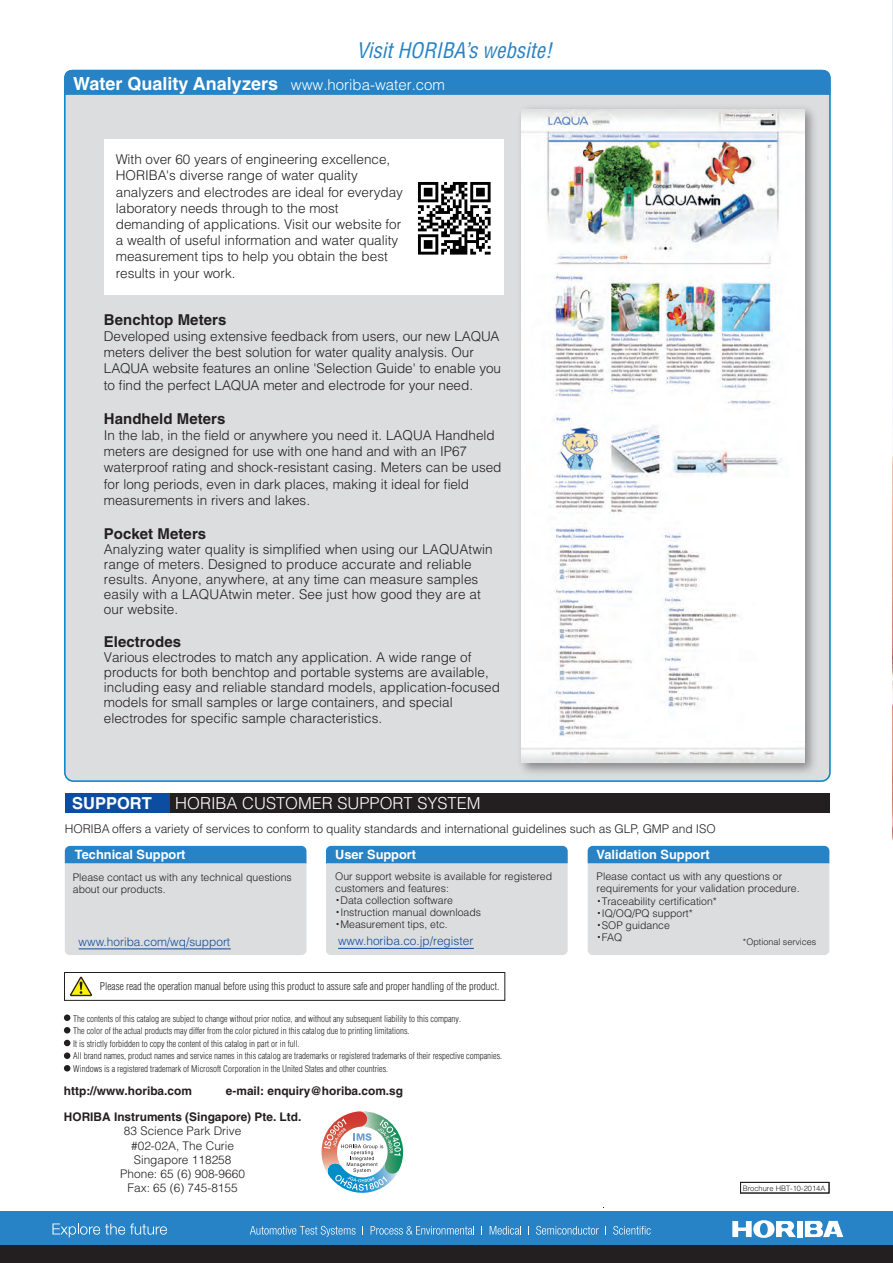
<style>
.page{position:relative;width:893px;height:1263px;background:#fff}
.page>*{position:absolute;margin:0;border:0;box-sizing:border-box;transform-origin:0 0}
.t1{font:italic condensed 21px "Helvetica LT Std";color:#2783c5}
.t2{font:700 18px "Helvetica LT Std";color:#fff}
.t3{font:300 16.5px "Helvetica LT Std";color:#fff}
.t4{font:700 16.5px "Helvetica LT Std";color:#fff}
.t5{font:700 15px "Helvetica LT Std";letter-spacing:.005em;color:#231f20}
.t6{font:300 13.5px/16.2px "Helvetica LT Std";color:#231f20}
.t7{font:700 12.75px "Helvetica LT Std";color:#fff}
.t8{font:300 12px "Helvetica LT Std";letter-spacing:-.005em;color:#231f20}
.t9{font:700 11.85px/26px "Helvetica LT Std";color:#231f20}
.t10{font:300 11.85px/14.2px "Helvetica LT Std";color:#231f20;text-align:center}
.t11{font:300 11.85px "Helvetica LT Std";color:#0d4da1}
.t12{font:300 10.5px/12px "Helvetica LT Std";color:#231f20}
.t13{font:300 condensed 10.5px "Helvetica LT Std";color:#231f20}
.t14{font:300 condensed 9px/12.6px "Helvetica LT Std";color:#231f20}
.t15{font:300 9px "Helvetica LT Std";color:#231f20}
.t16{font:300 7.5px "Helvetica LT Std";color:#231f20}
.s1{font-weight:300;font-size:15px}
.s2{font-family:"Koz Go Pro";font-weight:400}
</style>
<div class="page">
<div style="left:65px;top:70px;width:765px;height:711px;background:#dcdddf;border-radius:9px"></div>
<div style="left:0;top:1212px;width:893px;height:51px;background:#2783c5"></div>
<div style="left:0;top:1246px;width:893px;height:17px;background:#231f20"></div>
<svg style="left:52px;top:1223px;width:115px;height:14px"></svg>
<div style="left:797px;top:1221px;width:6px;height:16px;background:#fff"></div>
<svg style="left:732px;top:1220px;width:64px;height:18px"></svg>
<svg style="left:805px;top:1221px;width:38px;height:16px"></svg>
<svg style="left:250px;top:1226px;width:105px;height:10px"></svg>
<svg style="left:371px;top:1226px;width:103px;height:9px"></svg>
<svg style="left:490px;top:1226px;width:31px;height:9px"></svg>
<svg style="left:536px;top:1226px;width:63px;height:9px"></svg>
<svg style="left:613px;top:1226px;width:38px;height:9px"></svg>
<div style="left:740px;top:1182px;width:89px;height:11px;border:1px solid #231f20"></div>
<svg style="left:64px;top:69px;width:767px;height:26px;background:#2d86c6"></svg>
<div style="left:65px;top:793px;width:105px;height:20px;background:#0d4da1"></div>
<div style="left:170px;top:793px;width:659px;height:20px;background:#231f20"></div>
<svg style="left:65px;top:846px;width:241px;height:109px;background:#beceda"></svg>
<div style="left:588px;top:846px;width:241px;height:109px;background:#dcdddf;border-radius:5px"></div>
<svg style="left:326px;top:846px;width:242px;height:109px;background:#bfceda"></svg>
<div style="left:588px;top:846px;width:241px;height:17px;background:#2783c5"></div>
<hr style="left:79px;top:949px;width:152px;height:1px;background:#0d4da1">
<hr style="left:338px;top:948px;width:136px;height:1px;background:#0d4da1">
<svg style="left:321px;top:1111px;width:83px;height:82px"></svg>
<svg style="left:70px;top:977px;width:22px;height:19px"></svg>
<div style="left:64px;top:972px;width:441px;height:29px;border:1px solid #231f20"></div>
<div style="left:64px;top:1014px;width:6px;height:7px;background:#231f20;border-radius:50%"></div>
<svg style="left:64px;top:1027px;width:6px;height:6px"></svg>
<svg style="left:64px;top:1040px;width:6px;height:6px"></svg>
<div style="left:64px;top:1052px;width:6px;height:7px;background:#231f20;border-radius:50%"></div>
<svg style="left:64px;top:1065px;width:6px;height:6px"></svg>
<img style="left:521px;top:108px;width:293px;height:665px">
<img style="left:522px;top:109px;width:283px;height:654px">
<div style="left:104px;top:139px;width:400px;height:156px;background:#fff"></div>
<img style="left:418px;top:182px;width:73px;height:73px">
<p class="t1" style="left:356px;top:37px;width:197px">Visit HORIBA’s website!</p>
<p class="t2" style="left:73px;top:72px;width:373px">Water Quality Analyzers <span class="s1">www.horiba-water.com</span></p>
<p class="t6" style="left:116px;top:151px;width:288px">With over 60 years of engineering excellence, HORIBA's diverse range of water quality analyzers and electrodes are ideal for everyday laboratory needs through to the most demanding of applications. Visit our website for a wealth of useful information and water quality measurement tips to help you obtain the best results in your work.</p>
<p class="t5" style="left:104px;top:310px;width:124px">Benchtop Meters</p>
<p class="t6" style="left:104px;top:328px;width:399px">Developed using extensive feedback from users, our new LAQUA meters deliver the best solution for water quality analysis. Our LAQUA website features an online 'Selection Guide' to enable you to find the perfect LAQUA meter and electrode for your need.</p>
<p class="t5" style="left:104px;top:409px;width:123px">Handheld Meters</p>
<p class="t6" style="left:104px;top:427px;width:399px">In the lab, in the field or anywhere you need it. LAQUA Handheld meters are designed for use with one hand and with an IP67 waterproof rating and shock-resistant casing. Meters can be used for long periods, even in dark places, making it ideal for field measurements in rivers and lakes.</p>
<p class="t5" style="left:104px;top:525px;width:104px">Pocket Meters</p>
<p class="t6" style="left:104px;top:542px;width:390px;line-height:15px">Analyzing water quality is simplified when using our LAQUAtwin range of meters. Designed to produce accurate and reliable results. Anyone, anywhere, at any time can measure samples easily with a LAQUAtwin meter. See just how good they are at our website.</p>
<p class="t5" style="left:104px;top:633px;width:79px">Electrodes</p>
<p class="t6" style="left:104px;top:649px;width:398px;line-height:15.3px">Various electrodes to match any application. A wide range of products for both benchtop and portable systems are available, including easy and reliable standard models, application-focused models for small samples or large containers, and special electrodes for specific sample characteristics.</p>
<p class="t4" style="left:72px;top:793px;width:81px">SUPPORT</p>
<p class="t3" style="left:175px;top:793px;width:307px">HORIBA CUSTOMER SUPPORT SYSTEM</p>
<p class="t8" style="left:65px;top:821px;width:652px">HORIBA offers a variety of services to conform to quality standards and international guidelines such as GLP, GMP and ISO</p>
<p class="t7" style="left:75px;top:847px;width:112px">Technical Support</p>
<p class="t7" style="left:335px;top:847px;width:82px">User Support</p>
<p class="t7" style="left:597px;top:847px;width:114px">Validation Support</p>
<p class="t12" style="left:333px;top:871px;width:221px">Our support website is available for registered customers and features:<br><span class="s2">・</span>Data collection software<br><span class="s2">・</span>Instruction manual downloads<span class="s2">・</span>Measurement tips, etc.</p>
<p class="t12" style="left:594px;top:871px;width:207px">Please contact us with any questions or requirements for your validation procedure.<span class="s2">・</span>Traceability certification*<br><span class="s2">・</span>IQ/OQ/PQ support*<br><span class="s2">・</span>SOP guidance<br><span class="s2">・</span>FAQ</p>
<p class="t12" style="left:73px;top:871px;width:220px">Please contact us with any technical questions about our products.</p>
<p class="t11" style="left:79px;top:934px;width:153px">www.horiba.com/wq/support</p>
<p class="t11" style="left:338px;top:933px;width:137px">www.horiba.co.jp/register</p>
<p class="t15" style="left:743px;top:936px;width:75px">*Optional services</p>
<p class="t13" style="left:100px;top:980px;width:401px">Please read the operation manual before using this product to assure safe and proper handling of the product.</p>
<p class="t14" style="left:73px;top:1012px;width:430px">The contents of this catalog are subject to change without prior notice, and without any subsequent liability to this company.<br>The color of the actual products may differ from the color pictured in this catalog due to printing limitations.<br>It is strictly forbidden to copy the content of this catalog in part or in full.<br>All brand names, product names and service names in this catalog are trademarks or registered trademarks of their respective companies.<br>Windows is a registered trademark of Microsoft Corporation in the United States and other countries.</p>
<p class="t9" style="left:64px;top:1078px;width:129px">http://www.horiba.com</p>
<p class="t9" style="left:64px;top:1078px;width:341px;text-indent:162px">e-mail: enquiry@horiba.com.sg<br>HORIBA Instruments (Singapore) Pte. Ltd.</p>
<p class="t10" style="left:120px;top:1124px;width:126px">83 Science Park Drive #02-02A, The Curie<br>Singapore 118258<br>Phone: 65 (6) 908-9660<br>Fax: 65 (6) 745-8155</p>
<p class="t16" style="left:743px;top:1183px;width:84px">Brochure HBT-10-2014A</p>
</div>
